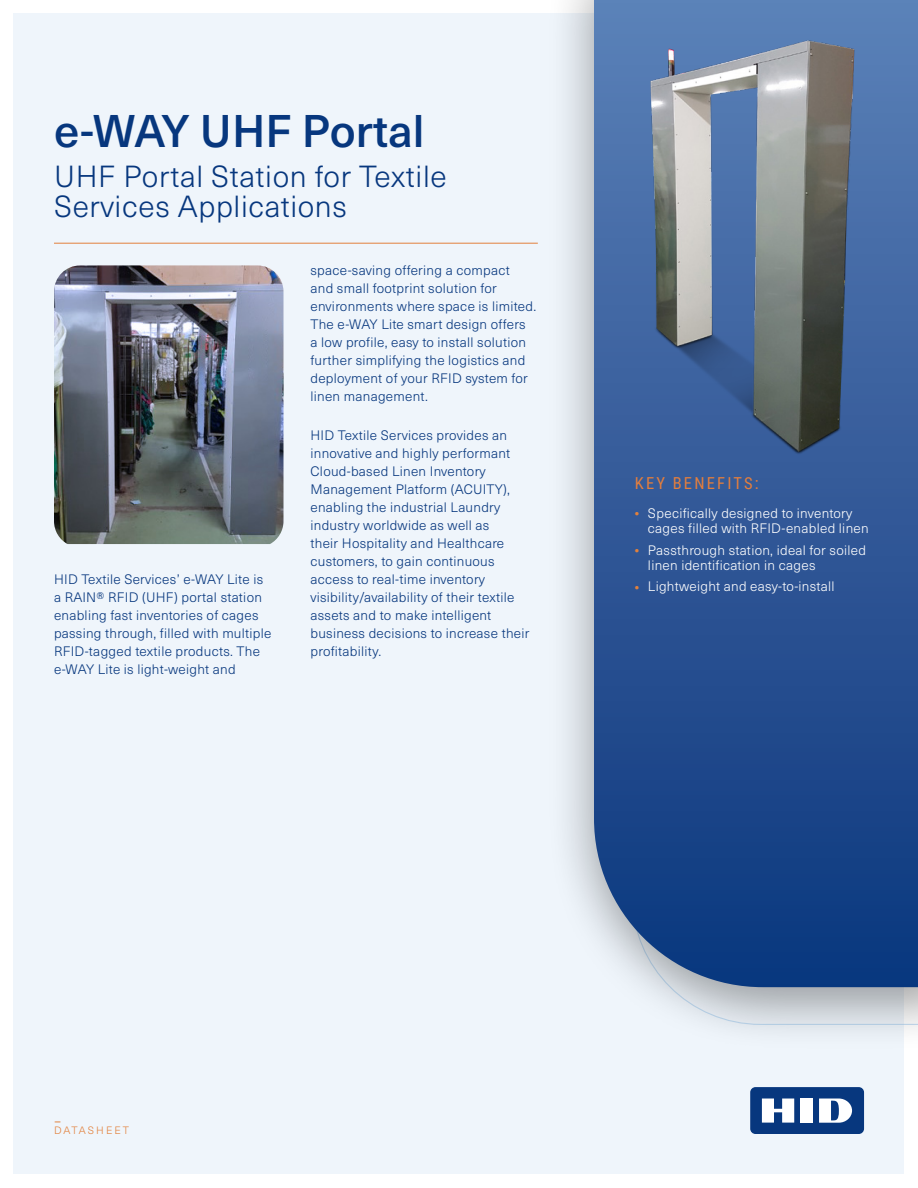
<style>
.page{position:relative;width:918px;height:1188px;background:#fff}
.page>*{position:absolute;margin:0;border:0;box-sizing:border-box;transform-origin:0 0}
.t1{font:500 45px "Neue Haas Unica Pro";color:#07377e}
.t2{font:300 30px/30px "Neue Haas Unica Pro";letter-spacing:.02em;color:#07377e}
.t3{font:100 25.5px "Neue Haas Unica Pro";color:#e2813c}
.t4{font:16.5px "Roboto Condensed";letter-spacing:.135em;color:#e47e3d}
.t5{font:300 13.5px/18px "Neue Haas Unica Pro";letter-spacing:.02em;color:#07377e}
.t6{font:300 13.5px/15px "Neue Haas Unica Pro";letter-spacing:.02em;color:#fff}
.t7{font:300 10.5px "Neue Haas Unica Pro";letter-spacing:.185em;color:#e2813c}
.s1{font-weight:400;font-size:15px;color:#e2813c}
</style>
<div class="page">
<div style="left:14px;top:14px;width:890px;height:1160px;background:#eff5fb"></div>
<div style="left:750px;top:1087px;width:114px;height:47px;background:#07377e;border-radius:5px"></div>
<div style="left:801px;top:1099px;width:12px;height:24px;background:#fff"></div>
<svg style="left:762px;top:1099px;width:32px;height:24px"></svg>
<svg style="left:819px;top:1099px;width:33px;height:24px"></svg>
<div style="left:545px;top:0;width:373px;height:1052px;background:#000;opacity:.37"></div>
<svg style="left:594px;top:0;width:324px;height:987px;background:#285090"></svg>
<img style="left:608px;top:0;width:310px;height:472px">
<hr style="left:54px;top:243px;width:484px;height:1px;background:#e2813c">
<img style="left:54px;top:265px;width:230px;height:279px">
<p class="t1" style="left:54px;top:104px;width:372px">e-WAY UHF Portal</p>
<p class="t2" style="left:54px;top:162px;width:394px">UHF Portal Station for Textile<br>Services Applications</p>
<p class="t5" style="left:54px;top:570px;width:219px">HID Textile Services’ e-WAY Lite is a RAIN® RFID (UHF) portal station enabling fast inventories of cages passing through, filled with multiple RFID-tagged textile products. The e-WAY Lite is light-weight and</p>
<p class="t5" style="left:310px;top:262px;width:227px">space-saving offering a compact<br>and small footprint solution for environments where space is limited.<br>The e-WAY Lite smart design offers<br>a low profile, easy to install solution further simplifying the logistics and deployment of your RFID system for linen management.</p>
<p class="t5" style="left:310px;top:426px;width:221px">HID Textile Services provides an innovative and highly performant<br>Cloud-based Linen Inventory<br>Management Platform (ACUITY), enabling the industrial Laundry industry worldwide as well as<br>their Hospitality and Healthcare customers, to gain continuous access to real-time inventory visibility/availability of their textile assets and to make intelligent business decisions to increase their profitability.</p>
<p class="t4" style="left:635px;top:472px;width:125px">KEY BENEFITS:</p>
<p class="t6" style="left:648px;top:506px;width:222px;text-indent:-14px"><span class="s1">•</span> Specifically designed to inventory cages filled with RFID-enabled linen</p>
<p class="t6" style="left:648px;top:543px;width:220px;text-indent:-14px"><span class="s1">•</span> Passthrough station, ideal for soiled linen identification in cages</p>
<p class="t6" style="left:634px;top:579px;width:202px"><span class="s1">•</span> Lightweight and easy-to-install</p>
<h3 class="t3" style="left:54px;top:1107px;width:9px">-</h3>
<p class="t7" style="left:54px;top:1124px;width:77px">DATASHEET</p>
</div>
